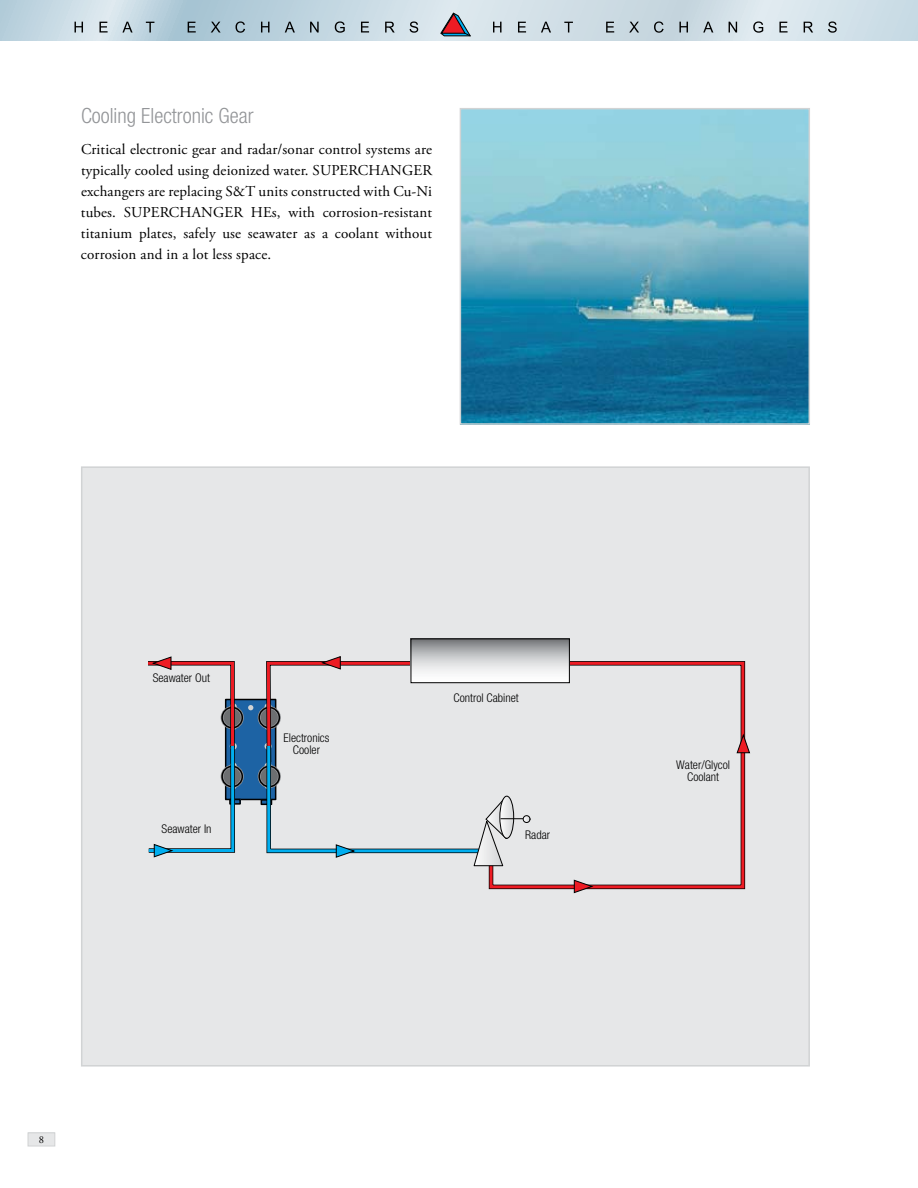
<style>
.page{position:relative;width:918px;height:1188px;background:#fff}
.page>*{position:absolute;margin:0;border:0;box-sizing:border-box;transform-origin:0 0}
.t1{font:300 condensed 21px "Helvetica Neue LT Std";color:#939598}
.t2{font:15px/21px "Adobe Garamond Pro";letter-spacing:.01em;color:#000;text-align:justify}
.t3{font:300 condensed 12px/12px "Helvetica Neue LT Std";color:#000;text-align:center}
.t4{font:10.5px "Adobe Garamond Pro";color:#000}
</style>
<div class="page">
<div style="left:28px;top:1133px;width:27px;height:13px;background:#e6e7e8"></div>
<div style="left:28px;top:1133px;width:27px;height:13px;border:1px solid #d1d3d4"></div>
<svg style="left:0;top:0;width:918px;height:40px;background:#c9dae3"></svg>
<svg style="left:75px;top:22px;width:8px;height:11px"></svg>
<svg style="left:99px;top:22px;width:9px;height:11px"></svg>
<svg style="left:122px;top:22px;width:11px;height:11px"></svg>
<svg style="left:146px;top:22px;width:8px;height:11px"></svg>
<svg style="left:188px;top:22px;width:8px;height:11px"></svg>
<svg style="left:211px;top:22px;width:10px;height:11px"></svg>
<svg style="left:236px;top:21px;width:9px;height:12px"></svg>
<svg style="left:261px;top:22px;width:8px;height:11px"></svg>
<svg style="left:285px;top:22px;width:10px;height:11px"></svg>
<svg style="left:310px;top:22px;width:9px;height:11px"></svg>
<svg style="left:335px;top:21px;width:10px;height:12px"></svg>
<svg style="left:361px;top:22px;width:8px;height:11px"></svg>
<svg style="left:385px;top:22px;width:10px;height:11px"></svg>
<svg style="left:410px;top:21px;width:8px;height:12px"></svg>
<svg style="left:493px;top:22px;width:9px;height:11px"></svg>
<svg style="left:518px;top:22px;width:8px;height:11px"></svg>
<svg style="left:541px;top:22px;width:10px;height:11px"></svg>
<svg style="left:564px;top:22px;width:9px;height:11px"></svg>
<svg style="left:606px;top:22px;width:8px;height:11px"></svg>
<svg style="left:629px;top:22px;width:10px;height:11px"></svg>
<svg style="left:654px;top:21px;width:10px;height:12px"></svg>
<svg style="left:679px;top:22px;width:9px;height:11px"></svg>
<svg style="left:703px;top:22px;width:10px;height:11px"></svg>
<svg style="left:729px;top:22px;width:8px;height:11px"></svg>
<svg style="left:753px;top:21px;width:10px;height:12px"></svg>
<svg style="left:779px;top:22px;width:9px;height:11px"></svg>
<svg style="left:804px;top:22px;width:9px;height:11px"></svg>
<svg style="left:828px;top:21px;width:9px;height:12px"></svg>
<svg style="left:441px;top:13px;width:29px;height:23px"></svg>
<img style="left:463px;top:111px;width:344px;height:311px">
<div style="left:460px;top:108px;width:350px;height:317px;border:2px solid #d1d3d4"></div>
<div style="left:82px;top:467px;width:727px;height:599px;background:#e6e7e8"></div>
<div style="left:226px;top:700px;width:50px;height:99px;background:#1d63a4"></div>
<div style="left:225px;top:699px;width:51px;height:101px;border:2px solid #010101"></div>
<svg style="left:259px;top:708px;width:20px;height:20px"></svg>
<div style="left:258px;top:706px;width:23px;height:23px;border:3px solid #939598;border-radius:50%"></div>
<div style="left:258px;top:707px;width:22px;height:21px;border:2px solid #010101;border-radius:50%"></div>
<svg style="left:222px;top:708px;width:20px;height:20px"></svg>
<div style="left:221px;top:706px;width:23px;height:23px;border:3px solid #939598;border-radius:50%"></div>
<div style="left:221px;top:707px;width:22px;height:21px;border:2px solid #010101;border-radius:50%"></div>
<svg style="left:259px;top:766px;width:20px;height:21px"></svg>
<div style="left:258px;top:765px;width:23px;height:23px;border:3px solid #939598;border-radius:50%"></div>
<div style="left:258px;top:766px;width:22px;height:21px;border:2px solid #010101;border-radius:50%"></div>
<svg style="left:222px;top:766px;width:20px;height:21px"></svg>
<div style="left:221px;top:765px;width:23px;height:23px;border:3px solid #939598;border-radius:50%"></div>
<div style="left:221px;top:766px;width:22px;height:21px;border:2px solid #010101;border-radius:50%"></div>
<div style="left:229px;top:799px;width:12px;height:6px;border:2px solid #010101"></div>
<div style="left:261px;top:799px;width:11px;height:6px;border:2px solid #010101"></div>
<svg style="left:248px;top:705px;width:5px;height:5px"></svg>
<svg style="left:265px;top:660px;width:481px;height:230px"></svg>
<svg style="left:320px;top:656px;width:21px;height:14px"></svg>
<svg style="left:148px;top:656px;width:89px;height:202px"></svg>
<svg style="left:264px;top:741px;width:266px;height:125px"></svg>
<div style="left:523px;top:815px;width:7px;height:8px;border:1px solid #000;border-radius:50%"></div>
<svg style="left:413px;top:641px;width:155px;height:40px"></svg>
<div style="left:411px;top:639px;width:159px;height:44px;border:1px solid #000"></div>
<svg style="left:573px;top:879px;width:21px;height:15px"></svg>
<svg style="left:736px;top:733px;width:14px;height:21px"></svg>
<h1 class="t1" style="left:81px;top:104px;width:174px">Cooling Electronic Gear</h1>
<p class="t2" style="left:81px;top:140px;width:353px">Critical electronic gear and radar/sonar control systems are typically cooled using deionized water. SUPERCHANGER exchangers are replacing S&amp;T units constructed with Cu-Ni tubes. SUPERCHANGER HEs, with corrosion-resistant titanium plates, safely use seawater as a coolant without corrosion and in a lot less space.</p>
<p class="t3" style="left:153px;top:671px;width:59px">Seawater Out</p>
<p class="t3" style="left:162px;top:822px;width:51px">Seawater In</p>
<p class="t3" style="left:284px;top:731px;width:47px">Electronics<br>Cooler</p>
<p class="t4" style="left:39px;top:1134px;width:7px">8</p>
<p class="t3" style="left:454px;top:692px;width:67px">Control Cabinet</p>
<p class="t3" style="left:525px;top:829px;width:26px">Radar</p>
<p class="t3" style="left:676px;top:758px;width:55px">Water/Glycol<br>Coolant</p>
</div>
